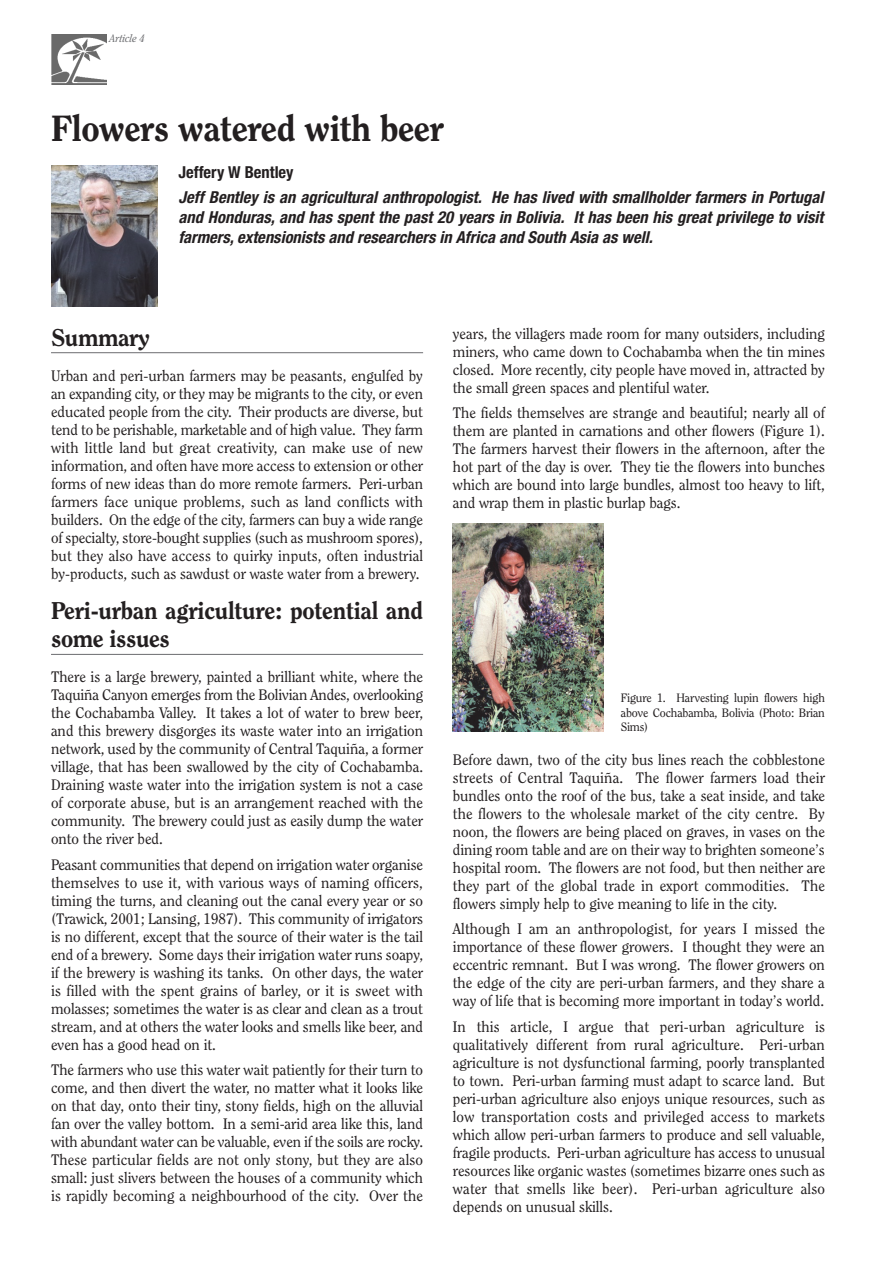
<style>
.page{position:relative;width:893px;height:1263px;background:#fff}
.page>*{position:absolute;margin:0;border:0;box-sizing:border-box;transform-origin:0 0}
.t1{font:800 36px "Clearface IT Cby BT";letter-spacing:-.015em;color:#231f20}
.t2{font:800 24px/28.8px "Clearface IT Cby BT";letter-spacing:-.01em;color:#231f20}
.t3{font:italic 700 condensed 16.5px/19.8px "Helvetica Neue";letter-spacing:.005em;color:#231f20}
.t4{font:700 condensed 16.5px "Helvetica Neue";color:#231f20}
.t5{font:15px/18px "Clearface IT Cby BT";color:#231f20;text-align:justify}
.t6{font:12px/14.4px "Clearface IT Cby BT";letter-spacing:-.01em;color:#231f20;text-align:justify}
.t7{font:italic 10.5px "Clearface IT Cby BT";color:#6c6d70}
</style>
<div class="page">
<img style="left:51px;top:34px;width:56px;height:51px">
<hr style="left:51px;top:352px;width:372px;height:1px;background:#6c6d70">
<hr style="left:51px;top:654px;width:372px;height:1px;background:#6c6d70">
<img style="left:51px;top:166px;width:106px;height:140px">
<img style="left:453px;top:523px;width:151px;height:208px">
<p class="t7" style="left:110px;top:34px;width:37px">Article 4</p>
<h1 class="t1" style="left:51px;top:114px;width:394px">Flowers watered with beer</h1>
<p class="t4" style="left:179px;top:166px;width:116px">Jeffery W Bentley</p>
<p class="t3" style="left:179px;top:189px;width:649px">Jeff Bentley is an agricultural anthropologist. He has lived with smallholder farmers in Portugal and Honduras, and has spent the past 20 years in Bolivia. It has been his great privilege to visit farmers,extensionists and researchers in Africa and South Asia as well.</p>
<h2 class="t2" style="left:51px;top:324px;width:100px">Summary</h2>
<p class="t5" style="left:51px;top:367px;width:374px">Urban and peri-urban farmers may be peasants, engulfed by an expanding city, or they may be migrants to the city, or even educated people from the city. Their products are diverse, but tend to be perishable, marketable and of high value. They farm with little land but great creativity, can make use of new information, and often have more access to extension or other forms of new ideas than do more remote farmers. Peri-urban farmers face unique problems, such as land conflicts with builders. On the edge of the city, farmers can buy a wide range of specialty, store-bought supplies (such as mushroom spores), but they also have access to quirky inputs, often industrial by-products, such as sawdust or waste water from a brewery.</p>
<h2 class="t2" style="left:51px;top:597px;width:374px">Peri-urban agriculture: potential and some issues</h2>
<p class="t5" style="left:51px;top:669px;width:374px">There is a large brewery, painted a brilliant white, where the Taquiña Canyon emerges from the Bolivian Andes, overlooking the Cochabamba Valley. It takes a lot of water to brew beer, and this brewery disgorges its waste water into an irrigation network, used by the community of Central Taquiña, a former village, that has been swallowed by the city of Cochabamba.<br>Draining waste water into the irrigation system is not a case of corporate abuse, but is an arrangement reached with the community. The brewery could just as easily dump the water onto the river bed.</p>
<p class="t5" style="left:51px;top:856px;width:374px">Peasant communities that depend on irrigation water organise themselves to use it, with various ways of naming officers, timing the turns, and cleaning out the canal every year or so (Trawick, 2001; Lansing, 1987). This community of irrigators is no different, except that the source of their water is the tail end of a brewery. Some days their irrigation water runs soapy, if the brewery is washing its tanks. On other days, the water is filled with the spent grains of barley, or it is sweet with molasses; sometimes the water is as clear and clean as a trout stream, and at others the water looks and smells like beer, and even has a good head on it.</p>
<p class="t5" style="left:51px;top:1062px;width:374px">The farmers who use this water wait patiently for their turn to come, and then divert the water, no matter what it looks like on that day, onto their tiny, stony fields, high on the alluvial fan over the valley bottom. In a semi-arid area like this, land with abundant water can be valuable, even if the soils are rocky.<br>These particular fields are not only stony, but they are also small: just slivers between the houses of a community which is rapidly becoming a neighbourhood of the city. Over the</p>
<p class="t5" style="left:453px;top:325px;width:374px">years, the villagers made room for many outsiders, including miners, who came down to Cochabamba when the tin mines closed. More recently, city people have moved in, attracted by the small green spaces and plentiful water.</p>
<p class="t5" style="left:453px;top:405px;width:374px">The fields themselves are strange and beautiful; nearly all of them are planted in carnations and other flowers (Figure 1).<br>The farmers harvest their flowers in the afternoon, after the hot part of the day is over. They tie the flowers into bunches which are bound into large bundles, almost too heavy to lift, and wrap them in plastic burlap bags.</p>
<p class="t6" style="left:621px;top:692px;width:206px">Figure 1. Harvesting lupin flowers high above Cochabamba, Bolivia (Photo: Brian Sims)</p>
<p class="t5" style="left:453px;top:751px;width:374px">Before dawn, two of the city bus lines reach the cobblestone streets of Central Taquiña. The flower farmers load their bundles onto the roof of the bus, take a seat inside, and take the flowers to the wholesale market of the city centre. By noon, the flowers are being placed on graves, in vases on the dining room table and are on their way to brighten someone’s hospital room. The flowers are not food, but then neither are they part of the global trade in export commodities. The flowers simply help to give meaning to life in the city.</p>
<p class="t5" style="left:453px;top:921px;width:374px">Although I am an anthropologist, for years I missed the importance of these flower growers. I thought they were an eccentric remnant. But I was wrong. The flower growers on the edge of the city are peri-urban farmers, and they share a way of life that is becoming more important in today’s world.</p>
<p class="t5" style="left:453px;top:1018px;width:374px">In this article, I argue that peri-urban agriculture is qualitatively different from rural agriculture. Peri-urban agriculture is not dysfunctional farming, poorly transplanted to town. Peri-urban farming must adapt to scarce land. But peri-urban agriculture also enjoys unique resources, such as low transportation costs and privileged access to markets which allow peri-urban farmers to produce and sell valuable, fragile products. Peri-urban agriculture has access to unusual resources like organic wastes (sometimes bizarre ones such as water that smells like beer). Peri-urban agriculture also depends on unusual skills.</p>
</div>
